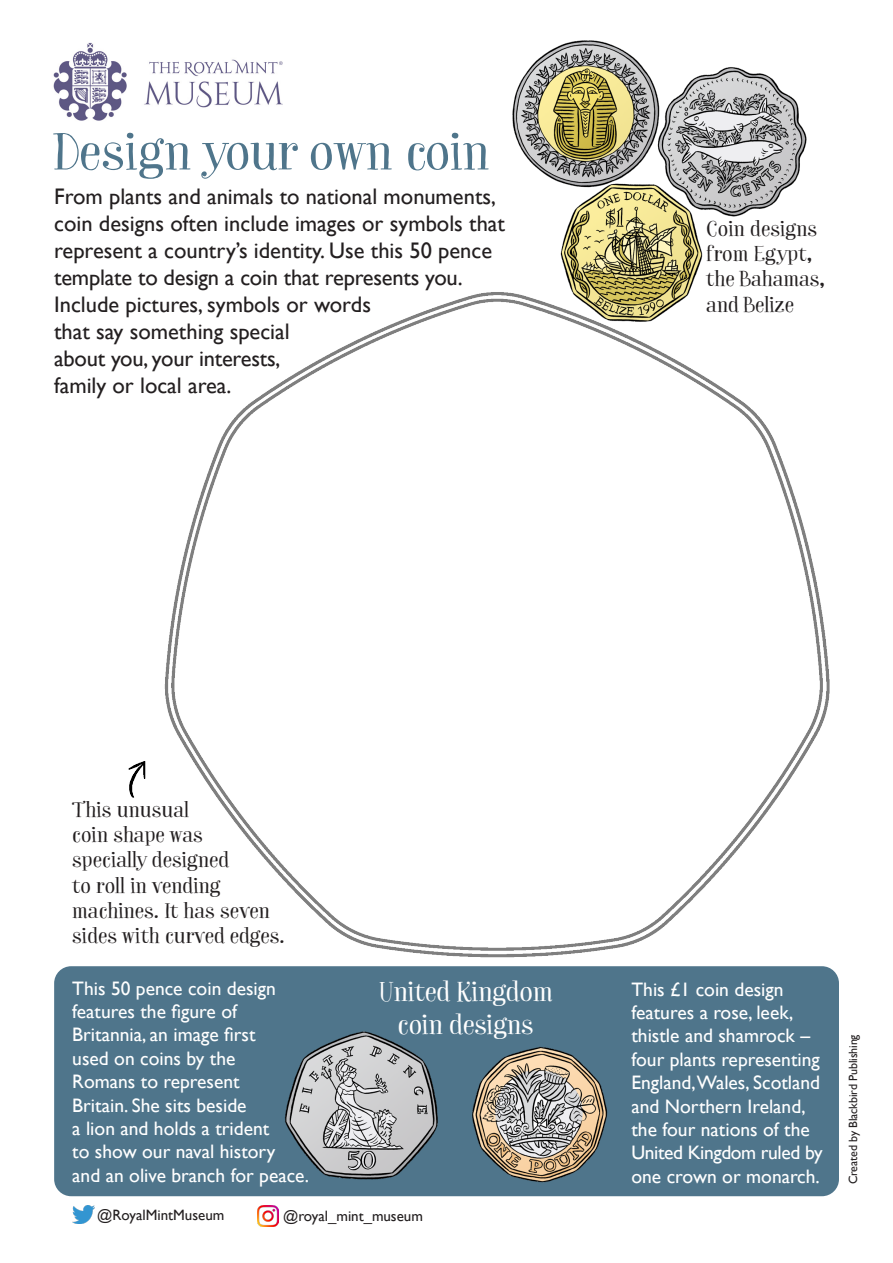
<style>
.page{position:relative;width:893px;height:1263px;background:#fff}
.page>*{position:absolute;margin:0;border:0;box-sizing:border-box;transform-origin:0 0}
.t1{font:51px "Garden Essential";letter-spacing:-.01em;color:#4f758b}
.t2{font:27px "Garden Essential";letter-spacing:-.01em;color:#fff}
.t3{font:22.5px/27px "Gill Sans";color:#231f20}
.t4{font:21px/25.2px "Garden Essential";color:#231f20}
.t5{font:19.5px/23.4px "Gill Sans";color:#fff}
.t6{font:15px "Gill Sans";color:#231f20}
.t7{font:12px "Gill Sans";letter-spacing:-.01em;color:#231f20}
</style>
<div class="page">
<div style="left:54px;top:966px;width:785px;height:230px;background:#4f758b;border-radius:17px"></div>
<img style="left:53px;top:42px;width:230px;height:79px">
<img style="left:62px;top:292px;width:769px;height:677px">
<img style="left:684px;top:67px;width:123px;height:150px">
<img style="left:549px;top:169px;width:168px;height:165px">
<img style="left:512px;top:40px;width:172px;height:159px">
<img style="left:285px;top:1031px;width:153px;height:149px">
<img style="left:472px;top:1047px;width:136px;height:136px">
<img style="left:72px;top:1205px;width:23px;height:19px">
<img style="left:258px;top:1205px;width:21px;height:21px">
<p class="t1" style="left:52px;top:121px;width:439px">Design your own coin</p>
<p class="t3" style="left:54px;top:184px;width:452px">From plants and animals to national monuments, coin designs often include images or symbols that represent a country’s identity. Use this 50 pence</p>
<p class="t3" style="left:54px;top:265px;width:410px">template to design a coin that represents you.<br>Include pictures, symbols or words<br>that say something special<br>about you, your interests,<br>family or local area.</p>
<p class="t4" style="left:706px;top:217px;width:120px">Coin designs from Egypt, the Bahamas, and Belize</p>
<p class="t4" style="left:72px;top:798px;width:132px">This unusual coin shape was</p>
<p class="t4" style="left:72px;top:848px;width:214px">specially designed<br>to roll in vending machines. It has seven sides with curved edges.</p>
<p class="t5" style="left:72px;top:977px;width:205px">This 50 pence coin design features the figure of</p>
<p class="t5" style="left:72px;top:1023px;width:185px">Britannia, an image first</p>
<p class="t5" style="left:72px;top:1047px;width:169px">used on coins by the<br>Romans to represent</p>
<p class="t5" style="left:72px;top:1094px;width:238px">Britain. She sits beside<br>a lion and holds a trident<br>to show our naval history<br>and an olive branch for peace.</p>
<p class="t2" style="left:378px;top:975px;width:176px">United Kingdom</p>
<p class="t2" style="left:398px;top:1008px;width:137px">coin designs</p>
<p class="t6" style="left:97px;top:1206px;width:129px">@RoyalMintMuseum</p>
<p class="t6" style="left:283px;top:1207px;width:141px">@royal_mint_museum</p>
<p class="t5" style="left:631px;top:978px;width:193px">This £1 coin design features a rose, leek, thistle and shamrock – four plants representing<br>England,Wales, Scotland and Northern Ireland, the four nations of the<br>United Kingdom ruled by one crown or monarch.</p>
<p class="t7" style="left:846px;top:1184px;width:151px;rotate:-90deg">Created by Blackbird Publishing</p>
</div>
